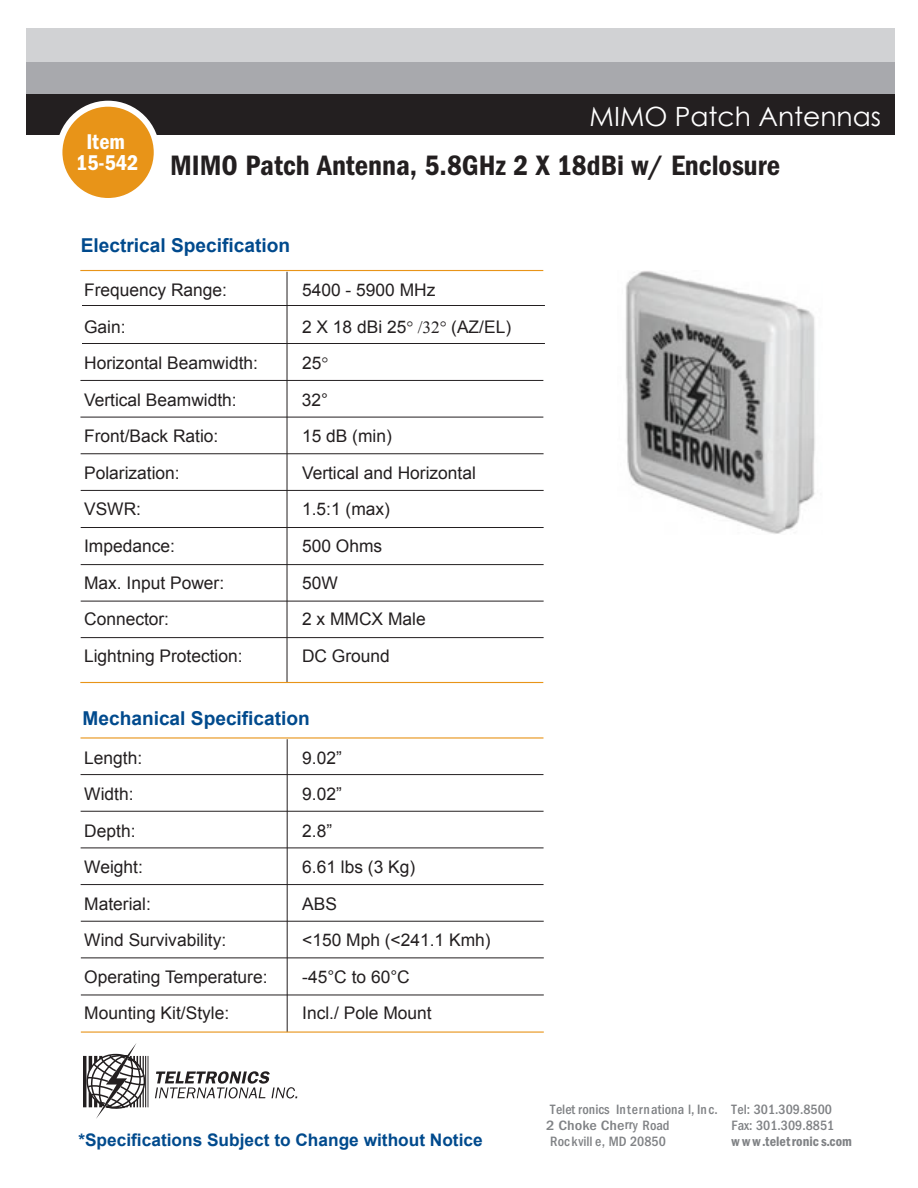
<style>
.page{position:relative;width:918px;height:1188px;background:#fff}
.page>*{position:absolute;margin:0;border:0;box-sizing:border-box;transform-origin:0 0}
.t1{font:600 condensed 29.1px "Franklin Gothic";color:#231f20}
.t2{font:26.55px "Century Gothic";color:#fff}
.t3{font:600 condensed 22.05px/20.7px "Franklin Gothic";color:#fff;text-align:center}
.t4{font:700 19.2px "Arial";color:#004a8d}
.t5{font:700 19.05px "Arial";color:#004a8d}
.t6{font:17.4px/36.5px "Arial";color:#231f20}
.t7{font:700 17.25px "Arial";color:#004a8d}
.t8{font:500 condensed 13.95px/15.8px "Franklin Gothic";color:#808285}
.t9{font:600 condensed 13.95px "Franklin Gothic";color:#808285}
.s1{font-style:inherit}
</style>
<div class="page">
<div style="left:26px;top:62px;width:869px;height:33px;background:#a8a9ad"></div>
<div style="left:26px;top:28px;width:869px;height:34px;background:#d1d2d4"></div>
<div style="left:26px;top:94px;width:869px;height:41px;background:#231f20"></div>
<div style="left:59px;top:104px;width:98px;height:97px;background:#e89418;border-radius:50%"></div>
<div style="left:56px;top:101px;width:104px;height:103px;border:6px solid #fff;border-radius:50%"></div>
<hr style="left:287px;top:272px;width:1px;height:410px;background:#231f20">
<hr style="left:80px;top:270px;width:463px;height:1px;background:#e89418">
<hr style="left:80px;top:682px;width:463px;height:1px;background:#e89418">
<hr style="left:82px;top:305px;width:463px;height:1px;background:#231f20">
<hr style="left:80px;top:417px;width:463px;height:1px;background:#231f20">
<hr style="left:80px;top:380px;width:463px;height:1px;background:#231f20">
<hr style="left:81px;top:454px;width:463px;height:1px;background:#231f20">
<hr style="left:81px;top:490px;width:463px;height:1px;background:#231f20">
<hr style="left:81px;top:527px;width:463px;height:1px;background:#231f20">
<hr style="left:81px;top:564px;width:463px;height:1px;background:#231f20">
<hr style="left:81px;top:601px;width:463px;height:1px;background:#231f20">
<hr style="left:81px;top:637px;width:463px;height:1px;background:#231f20">
<hr style="left:287px;top:739px;width:1px;height:293px;background:#231f20">
<hr style="left:81px;top:737px;width:462px;height:2px;background:#e89418">
<hr style="left:81px;top:774px;width:462px;height:1px;background:#231f20">
<hr style="left:81px;top:811px;width:463px;height:1px;background:#231f20">
<hr style="left:81px;top:884px;width:463px;height:1px;background:#231f20">
<hr style="left:81px;top:848px;width:463px;height:1px;background:#231f20">
<hr style="left:81px;top:921px;width:463px;height:1px;background:#231f20">
<hr style="left:81px;top:958px;width:463px;height:1px;background:#231f20">
<hr style="left:81px;top:995px;width:463px;height:1px;background:#231f20">
<hr style="left:81px;top:1032px;width:463px;height:1px;background:#e89418">
<hr style="left:83px;top:1056px;width:3px;height:51px;background:#231f20">
<hr style="left:148px;top:1056px;width:1px;height:51px;background:#231f20">
<svg style="left:85px;top:1043px;width:61px;height:76px"></svg>
<svg style="left:155px;top:1071px;width:142px;height:27px"></svg>
<hr style="left:82px;top:343px;width:463px;height:1px;background:#231f20">
<img style="left:625px;top:271px;width:190px;height:263px">
<p class="t3" style="left:76px;top:131px;width:64px">Item<br>15-542</p>
<h2 class="t2" style="left:590px;top:98px;width:293px">MIMO Patch Antennas</h2>
<h1 class="t1" style="left:170px;top:149px;width:612px">MIMO Patch Antenna, 5.8GHz 2 X 18dBi w/ Enclosure</h1>
<p class="t5" style="left:81px;top:232px;width:211px">Electrical Specification</p>
<p class="t6" style="left:84px;top:272px;width:175px">Frequency Range:<br>Gain:<br>Horizontal Beamwidth:<br>Vertical Beamwidth:<br>Front/Back Ratio:<br>Polarization:<br>VSWR:<br>Impedance:<br>Max. Input Power:<br>Connector:<br>Lightning Protection:</p>
<p class="t6" style="left:302px;top:272px;width:211px">5400 - 5900 MHz<br>2 X 18 dBi 25 ✓ (AZ/EL)<br>25<br>32°<br>15 dB (min)<br>Vertical and Horizontal<br>1.5:1 (max)<br>500 Ohms<br>50W<br>2 x MMCX Male<br>DC Ground</p>
<p class="t4" style="left:83px;top:705px;width:229px">Mechanical Specification</p>
<p class="t6" style="left:84px;top:740px;width:185px">Length:<br>Width:<br>Depth:<br>Weight:<br>Material:<br>Wind Survivability:<br>Operating Temperature:<br>Mounting Kit/Style:</p>
<p class="t6" style="left:302px;top:740px;width:190px">9.02”<br>9.02”<br>2.8”<br><span class="s1">6.61 lbs (</span>3 Kg<span class="s1">)<br></span>ABS<br>&lt;150 M<span class="s1">ph (&lt;241.1 Kmh) </span>-45°C to 60°C<br>Incl./ Pole Mount</p>
<p class="t7" style="left:78px;top:1129px;width:406px">*Specifications Subject to Change without Notice</p>
<p class="t8" style="left:546px;top:1102px;width:173px">Telet ronics Internationa l, Inc.<br>2 Choke Cherry Road<br>Roc kvill e, MD 20850</p>
<p class="t8" style="left:732px;top:1102px;width:104px">Tel: 301.309.8500<br>Fax: 301.309.8851</p>
<p class="t9" style="left:732px;top:1133px;width:122px">w w w.teletronic s.com</p>
</div>
